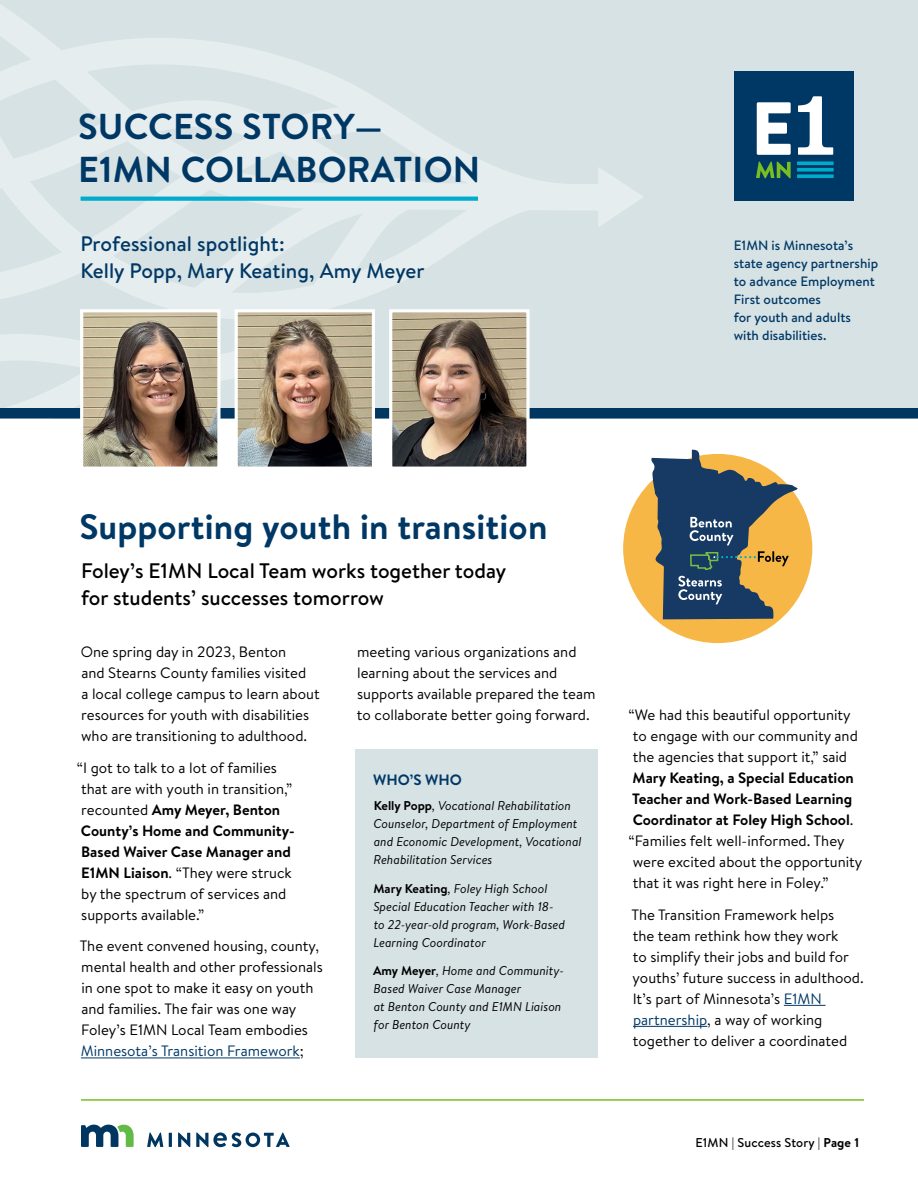
<style>
.page{position:relative;width:918px;height:1188px;background:#fff}
.page>*{position:absolute;margin:0;border:0;box-sizing:border-box;transform-origin:0 0}
.Masthead_title_H1{font:700 36px "Brandon Text";letter-spacing:.005em;color:#003865}
.Header_1_H1{font:700 35.25px "Brandon Text";letter-spacing:.005em;color:#003865}
.Hed_after_title_H2{font:500 21px/27px "Brandon Text";color:#000}
.Masthead_subtitle_H2{font:500 21px/27px "Brandon Text";letter-spacing:.005em;color:#003865}
.Body_P{font:15px/21px "Brandon Text";color:#000}
.Whos_who_subhead_H3{font:700 15px "Brandon Text";color:#003865}
.E1MN_masthead_box{font:500 13.5px/18px "Brandon Text";color:#003865}
.Whos_who_body{font:italic 12.75px/18px "Brandon Text";color:#000}
.t1{font:500 12.75px "Brandon Text";letter-spacing:.01em;color:#000}
.s1{font-weight:900}
.s2{font-weight:700}
.s3{color:#003865}
.s4{font-weight:700;font-style:normal}
</style>
<div class="page">
<svg style="left:81px;top:1125px;width:53px;height:22px"></svg>
<svg style="left:147px;top:1133px;width:16px;height:14px"></svg>
<hr style="left:169px;top:1133px;width:3px;height:14px;background:#003660">
<svg style="left:178px;top:1133px;width:12px;height:14px"></svg>
<svg style="left:196px;top:1133px;width:94px;height:14px"></svg>
<hr style="left:81px;top:1099px;width:783px;height:2px;background:#78be21">
<div style="left:0;top:0;width:918px;height:418px;background:#d7e2e5"></div>
<svg style="left:0;top:4px;width:643px;height:404px"></svg>
<div style="left:0;top:408px;width:918px;height:10px;background:#003660"></div>
<svg style="left:81px;top:197px;width:397px;height:4px;background:#0dafce"></svg>
<img style="left:84px;top:313px;width:132px;height:153px">
<div style="left:80px;top:309px;width:140px;height:161px;border:3px solid #fff"></div>
<img style="left:239px;top:313px;width:132px;height:153px">
<div style="left:235px;top:309px;width:140px;height:161px;border:3px solid #fff"></div>
<img style="left:393px;top:313px;width:133px;height:153px">
<div style="left:389px;top:309px;width:141px;height:161px;border:3px solid #fff"></div>
<div style="left:355px;top:750px;width:242px;height:308px;background:#d7e2e5"></div>
<hr style="left:81px;top:1058px;width:219px;height:1px;background:#003865">
<hr style="left:784px;top:1005px;width:42px;height:1px;background:#003865">
<hr style="left:633px;top:1026px;width:74px;height:1px;background:#003865">
<div style="left:735px;top:71px;width:119px;height:130px;background:#003865"></div>
<svg style="left:757px;top:102px;width:34px;height:53px"></svg>
<svg style="left:756px;top:162px;width:35px;height:16px"></svg>
<svg style="left:797px;top:161px;width:37px;height:4px"></svg>
<svg style="left:797px;top:168px;width:37px;height:4px"></svg>
<svg style="left:797px;top:174px;width:37px;height:4px"></svg>
<svg style="left:798px;top:96px;width:35px;height:59px"></svg>
<div style="left:623px;top:454px;width:189px;height:189px;background:#f7b747;border-radius:50%"></div>
<svg style="left:651px;top:450px;width:147px;height:169px"></svg>
<h1 class="Masthead_title_H1" style="left:78px;top:101px;width:306px">SUCCESS STORY<span class="s1">—</span></h1>
<h1 class="Masthead_title_H1" style="left:78px;top:145px;width:404px">E1MN COLLABORATION</h1>
<h2 class="Masthead_subtitle_H2" style="left:80px;top:230px;width:346px">Professional spotlight:<br>Kelly Popp, Mary Keating, Amy Meyer</h2>
<p class="E1MN_masthead_box" style="left:734px;top:236px;width:146px">E1MN is Minnesota’s state agency partnership to advance Employment<br>First outcomes<br>for youth and adults with disabilities.</p>
<h1 class="Header_1_H1" style="left:79px;top:502px;width:470px">Supporting youth in transition</h1>
<h2 class="Hed_after_title_H2" style="left:81px;top:557px;width:427px">Foley’s E1MN Local Team works together today for students’ successes tomorrow</h2>
<p class="Body_P" style="left:81px;top:641px;width:240px">One spring day in 2023, Benton<br>and Stearns County families visited<br>a local college campus to learn about resources for youth with disabilities who are transitioning to adulthood.</p>
<p class="Body_P" style="left:77px;top:756px;width:219px">“I got to talk to a lot of families that are with youth in transition,” recounted <span class="s2">Amy Meyer, Benton<br>County’s Home and Community-<br>Based Waiver Case Manager and<br>E1MN Liaison</span>. “They were struck by the spectrum of services and supports available.”</p>
<p class="Body_P" style="left:80px;top:935px;width:245px">The event convened housing, county, mental health and other professionals in one spot to make it easy on youth and families. The fair was one way Foley’s E1MN Local Team embodies <span class="s3">Minnesota’s Transition Framework</span>;</p>
<p class="Body_P" style="left:357px;top:641px;width:240px">meeting various organizations and learning about the services and supports available prepared the team to collaborate better going forward.</p>
<h3 class="Whos_who_subhead_H3" style="left:373px;top:769px;width:90px">WHO’S WHO</h3>
<p class="Whos_who_body" style="left:373px;top:796px;width:210px"><span class="s4">Kelly Popp</span>, Vocational Rehabilitation Counselor, Department of Employment and Economic Development, Vocational Rehabilitation Services</p>
<p class="Whos_who_body" style="left:373px;top:879px;width:193px"><span class="s4">Mary Keating</span>, Foley High School<br>Special Education Teacher with 18- to 22-year-old program, Work-Based<br>Learning Coordinator</p>
<p class="Whos_who_body" style="left:373px;top:962px;width:192px"><span class="s4">Amy Meyer</span>, Home and Community-<br>Based Waiver Case Manager<br>at Benton County and E1MN Liaison for Benton County</p>
<p class="Body_P" style="left:629px;top:704px;width:235px">“We had this beautiful opportunity to engage with our community and the agencies that support it,” said <span class="s2">Mary Keating, a Special Education Teacher and Work-Based Learning Coordinator at Foley High School</span>. “Families felt well-informed. They were excited about the opportunity that it was right here in Foley.”</p>
<p class="Body_P" style="left:631px;top:904px;width:234px">The Transition Framework helps<br>the team rethink how they work<br>to simplify their jobs and build for youths’ future success in adulthood.<br>It’s part of Minnesota’s <span class="s3">E1MN partnership</span>, a way of working together to deliver a coordinated</p>
<p class="t1" style="left:696px;top:1134px;width:165px">E1MN | Success Story | <span class="s2">Page 1</span></p>
</div>
